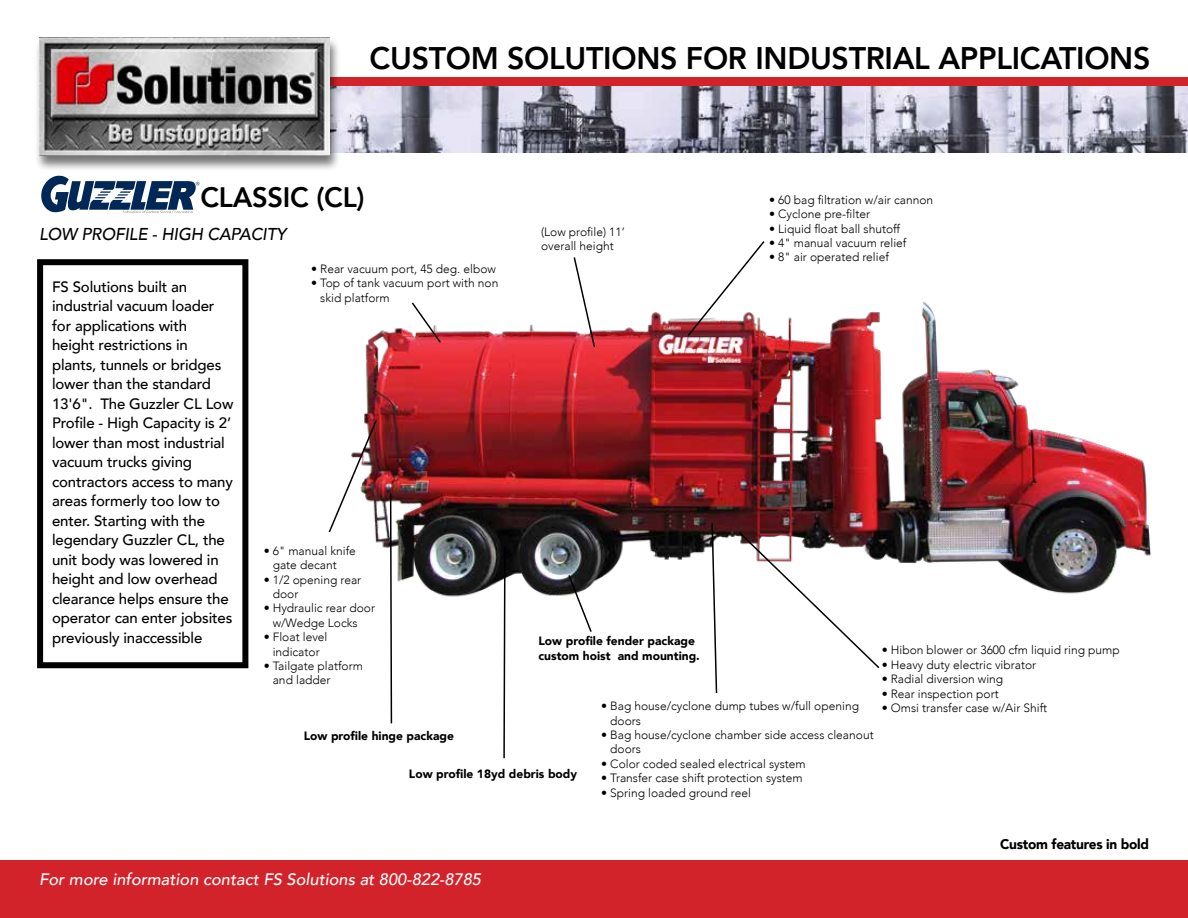
<style>
.page{position:relative;width:1188px;height:918px;background:#fff}
.page>*{position:absolute;margin:0;border:0;box-sizing:border-box;transform-origin:0 0}
.t1{font:800 31.2px "Avenir";letter-spacing:-.01em;color:#000}
.t2{font:800 28.05px "Avenir";letter-spacing:-.01em;color:#000}
.t3{font:italic 500 17.1px "Avenir";letter-spacing:-.01em;color:#000}
.t4{font:italic 500 16.5px "Avenir";color:#fff}
.t5{font:500 15px/19.5px "Avenir";letter-spacing:-.01em;color:#000}
.t6{font:900 14.1px "Avenir";letter-spacing:-.02em;color:#000}
.t7{font:300 12px/14.4px "Avenir";color:#000}
.t8{font:900 12px/14.4px "Avenir";color:#000}
</style>
<div class="page">
<div style="left:0;top:861px;width:1188px;height:57px;background:#d2232a"></div>
<img style="left:341px;top:86px;width:847px;height:66px">
<div style="left:48px;top:78px;width:1140px;height:8px;background:#d2232a"></div>
<div style="left:34px;top:37px;width:307px;height:134px;background:#000;opacity:.54"></div>
<img style="left:39px;top:38px;width:290px;height:117px">
<img style="left:364px;top:301px;width:787px;height:296px">
<svg style="left:410px;top:301px;width:32px;height:43px"></svg>
<svg style="left:737px;top:530px;width:144px;height:139px"></svg>
<svg style="left:711px;top:522px;width:7px;height:171px"></svg>
<svg style="left:503px;top:546px;width:3px;height:213px"></svg>
<img style="left:328px;top:419px;width:50px;height:115px">
<svg style="left:686px;top:241px;width:80px;height:97px"></svg>
<svg style="left:572px;top:257px;width:24px;height:92px"></svg>
<svg style="left:567px;top:573px;width:26px;height:59px"></svg>
<svg style="left:389px;top:492px;width:4px;height:232px"></svg>
<div style="left:37px;top:259px;width:211px;height:409px;border:6px solid #000"></div>
<svg style="left:41px;top:175px;width:158px;height:38px"></svg>
<h1 class="t1" style="left:370px;top:34px;width:782px">CUSTOM SOLUTIONS FOR INDUSTRIAL APPLICATIONS</h1>
<h2 class="t2" style="left:201px;top:176px;width:166px">CLASSIC (CL)</h2>
<h3 class="t3" style="left:39px;top:224px;width:249px">LOW PROFILE - HIGH CAPACITY</h3>
<p class="t7" style="left:769px;top:193px;width:166px">• 60 bag filtration w/air cannon</p>
<p class="t7" style="left:769px;top:207px;width:102px">• Cyclone pre-filter</p>
<p class="t7" style="left:769px;top:221px;width:132px">• Liquid float ball shutoff</p>
<p class="t7" style="left:769px;top:236px;width:139px">• 4" manual vacuum relief</p>
<p class="t7" style="left:769px;top:250px;width:121px">• 8" air operated relief</p>
<p class="t7" style="left:541px;top:224px;width:85px">(Low profile) 11’ overall height</p>
<p class="t7" style="left:311px;top:262px;width:186px">• Rear vacuum port, 45 deg. elbow</p>
<p class="t7" style="left:320px;top:276px;width:180px;text-indent:-9px">• Top of tank vacuum port with non skid platform</p>
<p class="t5" style="left:52px;top:276px;width:183px">FS Solutions built an industrial vacuum loader for applications with height restrictions in plants, tunnels or bridges lower than the standard<br>13'6". The Guzzler CL Low<br>Profile - High Capacity is 2’ lower than most industrial vacuum trucks giving contractors access to many areas formerly too low to enter. Starting with the legendary Guzzler CL, the unit body was lowered in height and low overhead clearance helps ensure the operator can enter jobsites previously inaccessible</p>
<p class="t7" style="left:273px;top:544px;width:85px;text-indent:-9px">• 6" manual knife gate decant</p>
<p class="t7" style="left:273px;top:572px;width:90px;text-indent:-9px">• 1/2 opening rear door</p>
<p class="t7" style="left:273px;top:601px;width:104px;text-indent:-9px">• Hydraulic rear door w/Wedge Locks</p>
<p class="t7" style="left:264px;top:630px;width:65px;text-align:center">• Float level indicator</p>
<p class="t7" style="left:273px;top:659px;width:92px;text-indent:-9px">• Tailgate platform and ladder</p>
<p class="t8" style="left:539px;top:634px;width:163px">Low profile fender package custom hoist and mounting.</p>
<p class="t7" style="left:882px;top:643px;width:240px">• Hibon blower or 3600 cfm liquid ring pump</p>
<p class="t7" style="left:882px;top:658px;width:156px">• Heavy duty electric vibrator</p>
<p class="t7" style="left:882px;top:672px;width:123px">• Radial diversion wing</p>
<p class="t7" style="left:882px;top:686px;width:118px">• Rear inspection port</p>
<p class="t7" style="left:601px;top:699px;width:259px">• Bag house/cyclone dump tubes w/full opening</p>
<p class="t7" style="left:882px;top:701px;width:167px">• Omsi transfer case w/Air Shift</p>
<p class="t7" style="left:610px;top:713px;width:32px">doors</p>
<p class="t7" style="left:610px;top:728px;width:265px;text-indent:-9px">• Bag house/cyclone chamber side access cleanout doors</p>
<p class="t7" style="left:601px;top:757px;width:206px">• Color coded sealed electrical system</p>
<p class="t7" style="left:601px;top:771px;width:203px">• Transfer case shift protection system</p>
<p class="t7" style="left:601px;top:785px;width:151px">• Spring loaded ground reel</p>
<p class="t8" style="left:304px;top:729px;width:152px">Low profile hinge package</p>
<p class="t8" style="left:409px;top:766px;width:170px">Low profile 18yd debris body</p>
<h3 class="t4" style="left:39px;top:869px;width:444px">For more information contact FS Solutions at 800-822-8785</h3>
<p class="t6" style="left:1000px;top:832px;width:150px">Custom features in bold</p>
</div>
